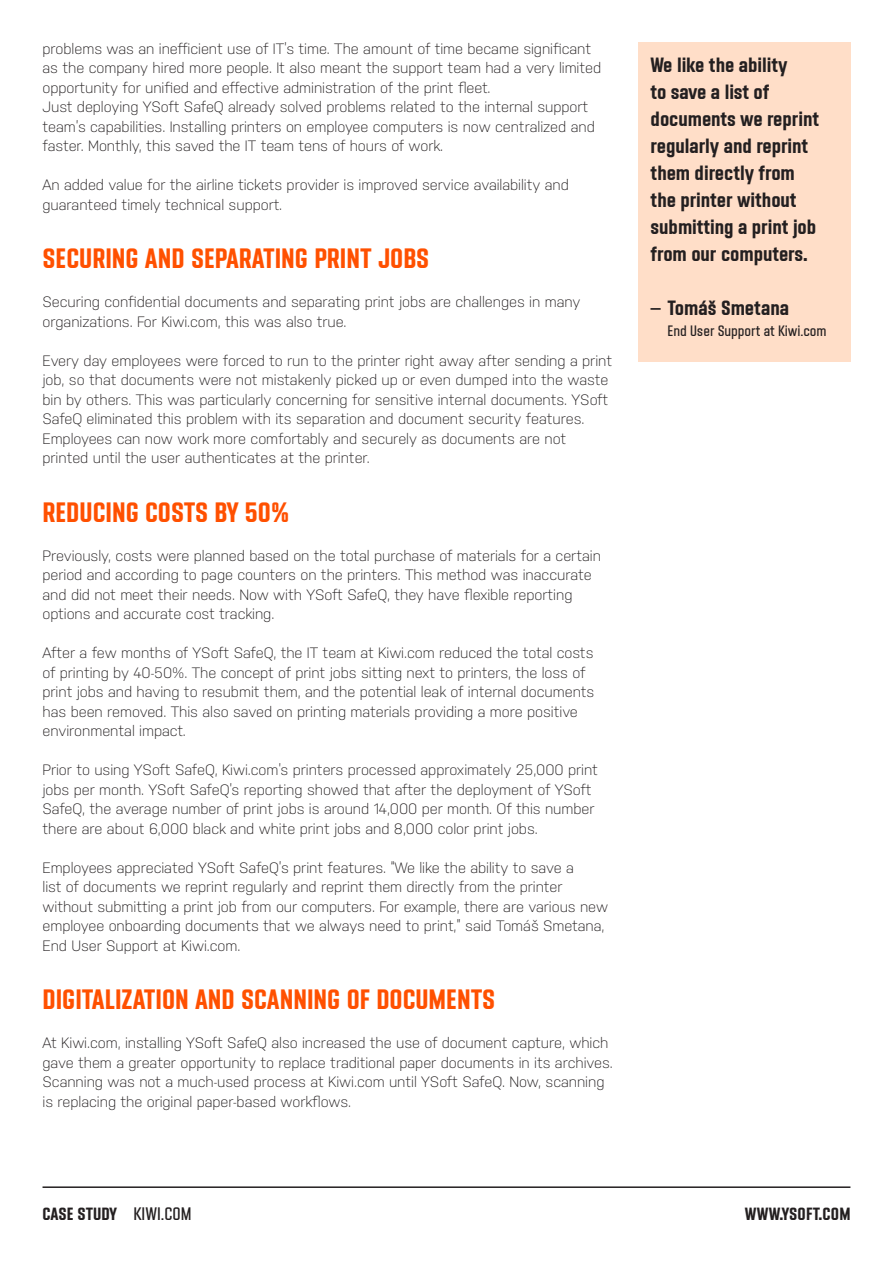
<style>
.page{position:relative;width:893px;height:1263px;background:#fff}
.page>*{position:absolute;margin:0;border:0;box-sizing:border-box;transform-origin:0 0}
.header_y_soft_orange{font:700 28.5px "Y Soft";color:#ff5000}
.quote{font:700 21px/27px "Y Soft";letter-spacing:-.005em;color:#231f20}
.t1{font:700 18px "Y Soft";color:#231f20}
.Text{font:300 15px/19.5px "Nudista";letter-spacing:-.005em;color:#231f20}
.t2{font:15px "Y Soft";letter-spacing:-.005em;color:#231f20}
.s1{font-weight:400}
</style>
<div class="page">
<hr style="left:43px;top:1186px;width:807px;height:2px;background:#231f20">
<div style="left:638px;top:43px;width:212px;height:319px;background:#ffdec8"></div>
<p class="Text" style="left:43px;top:39px;width:560px">problems was an inefficient use of IT’s time. The amount of time became significant as the company hired more people. It also meant the support team had a very limited opportunity for unified and effective administration of the print fleet.</p>
<p class="Text" style="left:43px;top:97px;width:554px">Just deploying YSoft SafeQ already solved problems related to the internal support team’s capabilities. Installing printers on employee computers is now centralized and faster. Monthly, this saved the IT team tens of hours of work.</p>
<p class="Text" style="left:43px;top:175px;width:528px">An added value for the airline tickets provider is improved service availability and guaranteed timely technical support.</p>
<p class="header_y_soft_orange" style="left:43px;top:242px;width:388px">SECURING AND SEPARATING PRINT JOBS</p>
<p class="Text" style="left:43px;top:292px;width:539px">Securing confidential documents and separating print jobs are challenges in many organizations. For Kiwi.com, this was also true.</p>
<p class="Text" style="left:43px;top:351px;width:571px">Every day employees were forced to run to the printer right away after sending a print job, so that documents were not mistakenly picked up or even dumped into the waste bin by others. This was particularly concerning for sensitive internal documents. YSoft SafeQ eliminated this problem with its separation and document security features.<br>Employees can now work more comfortably and securely as documents are not printed until the user authenticates at the printer.</p>
<p class="header_y_soft_orange" style="left:43px;top:495px;width:248px">REDUCING COSTS BY 50%</p>
<p class="Text" style="left:43px;top:546px;width:560px">Previously, costs were planned based on the total purchase of materials for a certain period and according to page counters on the printers. This method was inaccurate and did not meet their needs. Now with YSoft SafeQ, they have flexible reporting options and accurate cost tracking.</p>
<p class="Text" style="left:43px;top:643px;width:553px">After a few months of YSoft SafeQ, the IT team at Kiwi.com reduced the total costs of printing by 40-50%. The concept of print jobs sitting next to printers, the loss of print jobs and having to resubmit them, and the potential leak of internal documents has been removed. This also saved on printing materials providing a more positive environmental impact.</p>
<p class="Text" style="left:43px;top:760px;width:557px">Prior to using YSoft SafeQ, Kiwi.com’s printers processed approximately 25,000 print jobs per month. YSoft SafeQ’s reporting showed that after the deployment of YSoft SafeQ, the average number of print jobs is around 14,000 per month. Of this number there are about 6,000 black and white print jobs and 8,000 color print jobs.</p>
<p class="Text" style="left:43px;top:858px;width:567px">Employees appreciated YSoft SafeQ’s print features. “We like the ability to save a<br>list of documents we reprint regularly and reprint them directly from the printer without submitting a print job from our computers. For example, there are various new employee onboarding documents that we always need to print,” said Tomáš Smetana, End User Support at Kiwi.com.</p>
<p class="header_y_soft_orange" style="left:43px;top:983px;width:454px">DIGITALIZATION AND SCANNING OF DOCUMENTS</p>
<p class="Text" style="left:43px;top:1033px;width:572px">At Kiwi.com, installing YSoft SafeQ also increased the use of document capture, which gave them a greater opportunity to replace traditional paper documents in its archives.<br>Scanning was not a much-used process at Kiwi.com until YSoft SafeQ. Now, scanning is replacing the original paper-based workflows.</p>
<p class="quote" style="left:651px;top:51px;width:170px">We like the ability<br>to save a list of documents we reprint regularly and reprint them directly from the printer without submitting a print job from our computers.</p>
<p class="quote" style="left:651px;top:294px;width:140px"><span class="s1">–</span> Tomáš Smetana</p>
<p class="t2" style="left:668px;top:322px;width:160px">End User Support at Kiwi.com</p>
<p class="t1" style="left:43px;top:1204px;width:151px">CASE STUDY <span class="s1">KIWI.COM</span></p>
<p class="t1" style="left:745px;top:1204px;width:107px">WWW.YSOFT.COM</p>
</div>
